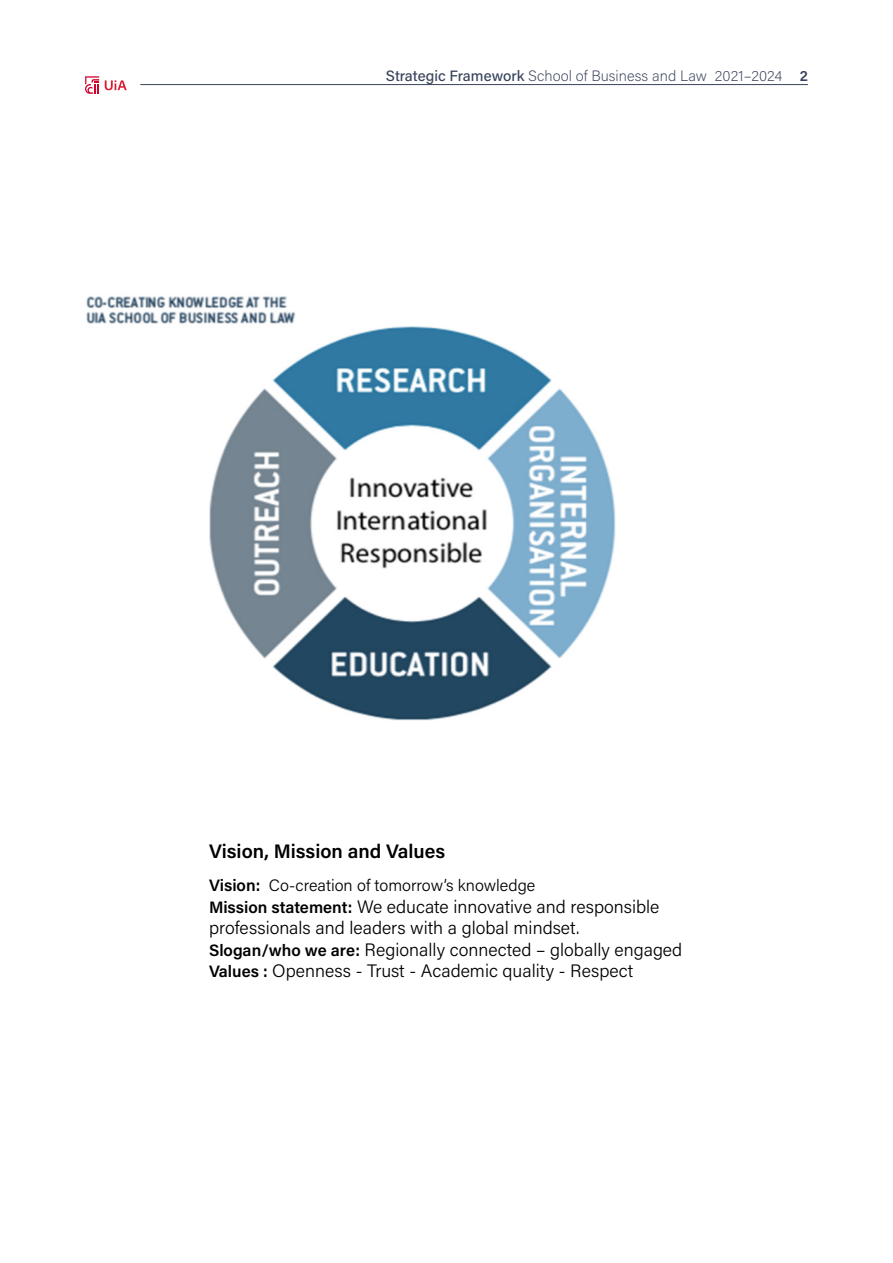
<style>
.page{position:relative;width:893px;height:1263px;background:#fff}
.page>*{position:absolute;margin:0;border:0;box-sizing:border-box;transform-origin:0 0}
.Tittel3{font:600 19.5px "Acumin Pro";color:#000}
.t1{font:300 18px/21.6px "Acumin Pro";color:#000}
.Brødtekst{font:300 16.5px "Acumin Pro";color:#000}
.t2{font:200 15px "Acumin Pro";color:#38445c}
.s1{font-weight:500}
.s2{font-weight:600}
.s3{font-weight:600;font-size:16.5px}
</style>
<div class="page">
<hr style="left:140px;top:84px;width:668px;height:1px;background:#38445c">
<svg style="left:105px;top:80px;width:22px;height:10px"></svg>
<svg style="left:85px;top:76px;width:14px;height:18px"></svg>
<img style="left:209px;top:326px;width:407px;height:395px">
<img style="left:86px;top:296px;width:215px;height:38px">
<p class="t2" style="left:386px;top:65px;width:423px"><span class="s1">Strategic Framework</span> School of Business and Law 2021–2024 <span class="s2">2</span></p>
<p class="Tittel3" style="left:209px;top:838px;width:238px">Vision, Mission and Values</p>
<p class="Brødtekst" style="left:209px;top:874px;width:328px"><span class="s2">Vision:</span> Co-creation of tomorrow’s knowledge</p>
<p class="t1" style="left:209px;top:895px;width:452px"><span class="s3">Mission statement:</span> We educate innovative and responsible professionals and leaders with a global mindset.</p>
<p class="t1" style="left:209px;top:938px;width:475px"><span class="s3">Slogan/who we are:</span> Regionally connected – globally engaged</p>
<p class="t1" style="left:209px;top:960px;width:426px"><span class="s3">Values :</span> Openness - Trust - Academic quality - Respect</p>
</div>
